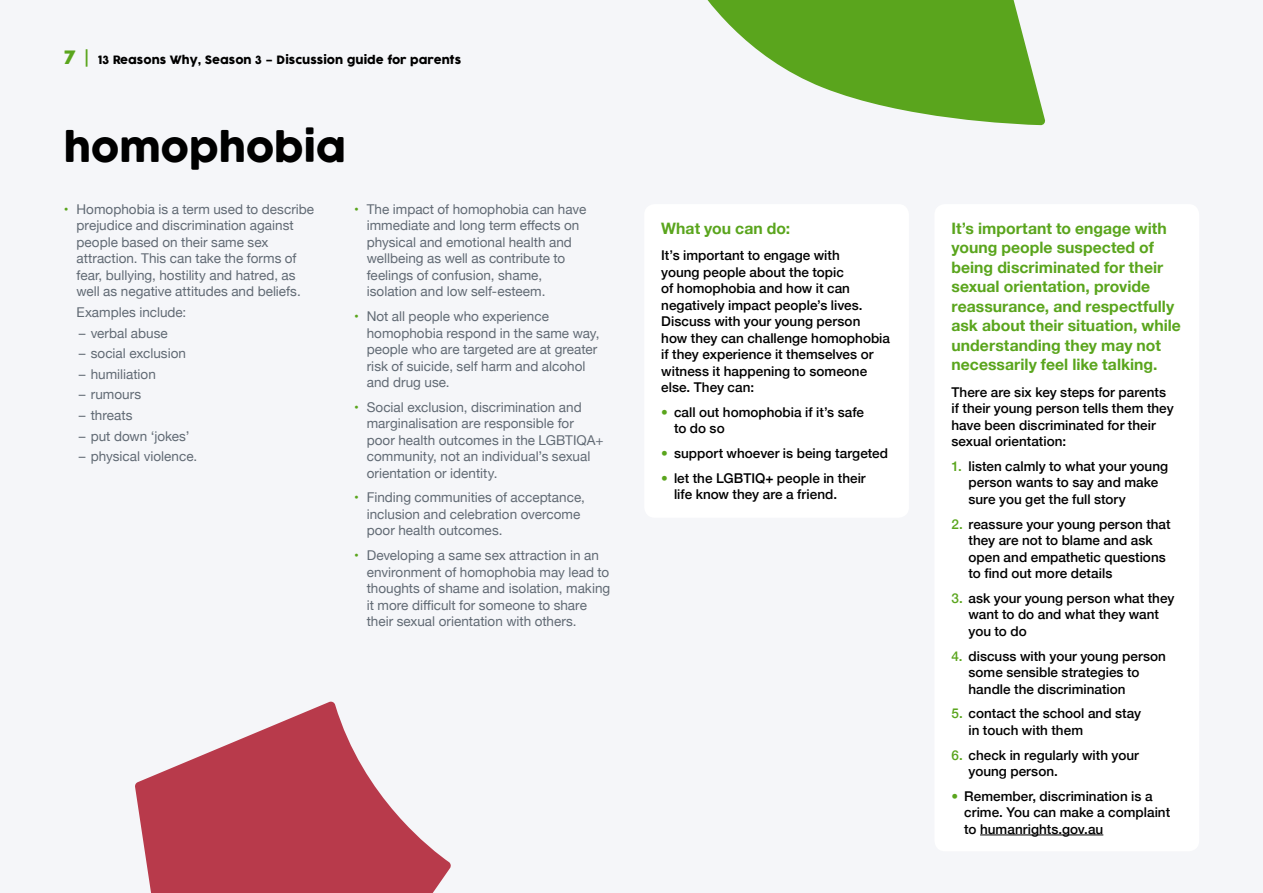
<style>
.page{position:relative;width:1263px;height:893px;background:#f5f6f9}
.page>*{position:absolute;margin:0;border:0;box-sizing:border-box;transform-origin:0 0}
.t1{font:39px "Cocogoose";letter-spacing:-.005em;color:#000}
.t2{font:700 15.75px/19.5px "Helvetica Neue";color:#5aa51d}
.t3{font:13.5px/16.5px "Helvetica Neue";color:#616a74}
.t4{font:500 13.5px/16.5px "Helvetica Neue";color:#000}
.t5{font:11.25px "Cocogoose";color:#000}
.s1{font-size:18px;color:#5aa51d}
.s2{font-weight:300;font-size:18px;color:#5aa51d}
.s3{color:#5aa51d}
</style>
<div class="page">
<div style="left:644px;top:204px;width:265px;height:314px;background:#fff;border-radius:11px"></div>
<div style="left:934px;top:204px;width:265px;height:647px;background:#fff;border-radius:11px"></div>
<hr style="left:980px;top:835px;width:123px;height:1px;background:#000">
<svg style="left:135px;top:701px;width:316px;height:192px;fill:#b83a4b"></svg>
<svg style="left:707px;top:0;width:338px;height:125px"></svg>
<p class="t5" style="left:64px;top:52px;width:399px"><span class="s1">7</span> <span class="s2">|</span> 13 Reasons Why, Season 3 – Discussion guide for parents</p>
<h1 class="t1" style="left:64px;top:120px;width:284px">homophobia</h1>
<p class="t3" style="left:77px;top:201px;width:239px;text-indent:-13px"><span class="s3">•</span> Homophobia is a term used to describe prejudice and discrimination against people based on their same sex attraction. This can take the forms of fear, bullying, hostility and hatred, as well as negative attitudes and beliefs.</p>
<p class="t3" style="left:77px;top:305px;width:111px">Examples include:</p>
<p class="t3" style="left:79px;top:325px;width:91px">– verbal abuse</p>
<p class="t3" style="left:79px;top:346px;width:109px">– social exclusion</p>
<p class="t3" style="left:79px;top:366px;width:79px">– humiliation</p>
<p class="t3" style="left:79px;top:387px;width:64px">– rumours</p>
<p class="t3" style="left:79px;top:408px;width:55px">– threats</p>
<p class="t3" style="left:79px;top:428px;width:112px">– put down ‘jokes’</p>
<p class="t3" style="left:79px;top:449px;width:120px">– physical violence.</p>
<p class="t3" style="left:367px;top:201px;width:221px;text-indent:-13px"><span class="s3">•</span> The impact of homophobia can have immediate and long term effects on physical and emotional health and wellbeing as well as contribute to feelings of confusion, shame, isolation and low self-esteem.</p>
<p class="t3" style="left:367px;top:309px;width:234px;text-indent:-13px"><span class="s3">•</span> Not all people who experience homophobia respond in the same way, people who are targeted are at greater risk of suicide, self harm and alcohol and drug use.</p>
<p class="t3" style="left:367px;top:399px;width:238px;text-indent:-13px"><span class="s3">•</span> Social exclusion, discrimination and marginalisation are responsible for poor health outcomes in the LGBTIQA+ community, not an individual’s sexual orientation or identity.</p>
<p class="t3" style="left:367px;top:490px;width:220px;text-indent:-13px"><span class="s3">•</span> Finding communities of acceptance, inclusion and celebration overcome poor health outcomes.</p>
<p class="t3" style="left:367px;top:548px;width:245px;text-indent:-13px"><span class="s3">•</span> Developing a same sex attraction in an environment of homophobia may lead to thoughts of shame and isolation, making it more difficult for someone to share their sexual orientation with others.</p>
<p class="t2" style="left:661px;top:219px;width:130px">What you can do:</p>
<p class="t4" style="left:661px;top:246px;width:230px">It’s important to engage with<br>young people about the topic<br>of homophobia and how it can negatively impact people’s lives.<br>Discuss with your young person<br>how they can challenge homophobia if they experience it themselves or witness it happening to someone else. They can:</p>
<p class="t4" style="left:674px;top:403px;width:192px;text-indent:-13px"><span class="s3">•</span> call out homophobia if it’s safe to do so</p>
<p class="t4" style="left:661px;top:444px;width:228px"><span class="s3">•</span> support whoever is being targeted</p>
<p class="t4" style="left:674px;top:469px;width:193px;text-indent:-13px"><span class="s3">•</span> let the LGBTIQ+ people in their life know they are a friend.</p>
<p class="t2" style="left:951px;top:219px;width:231px">It’s important to engage with young people suspected of being discriminated for their sexual orientation, provide reassurance, and respectfully ask about their situation, while understanding they may not necessarily feel like talking.</p>
<p class="t4" style="left:951px;top:382px;width:224px">There are six key steps for parents if their young person tells them they have been discriminated for their sexual orientation:</p>
<p class="t4" style="left:968px;top:457px;width:201px;text-indent:-17px"><span class="s3">1.</span> listen calmly to what your young person wants to say and make sure you get the full story</p>
<p class="t4" style="left:968px;top:514px;width:204px;text-indent:-17px"><span class="s3">2.</span> reassure your young person that they are not to blame and ask open and empathetic questions to find out more details</p>
<p class="t4" style="left:968px;top:589px;width:207px;text-indent:-17px"><span class="s3">3.</span> ask your young person what they want to do and what they want you to do</p>
<p class="t4" style="left:968px;top:646px;width:199px;text-indent:-17px"><span class="s3">4.</span> discuss with your young person some sensible strategies to handle the discrimination</p>
<p class="t4" style="left:968px;top:704px;width:174px;text-indent:-17px"><span class="s3">5.</span> contact the school and stay in touch with them</p>
<p class="t4" style="left:968px;top:745px;width:172px;text-indent:-17px"><span class="s3">6.</span> check in regularly with your young person.</p>
<p class="t4" style="left:964px;top:787px;width:207px;text-indent:-13px"><span class="s3">•</span> Remember, discrimination is a crime. You can make a complaint to humanrights.gov.au</p>
</div>
